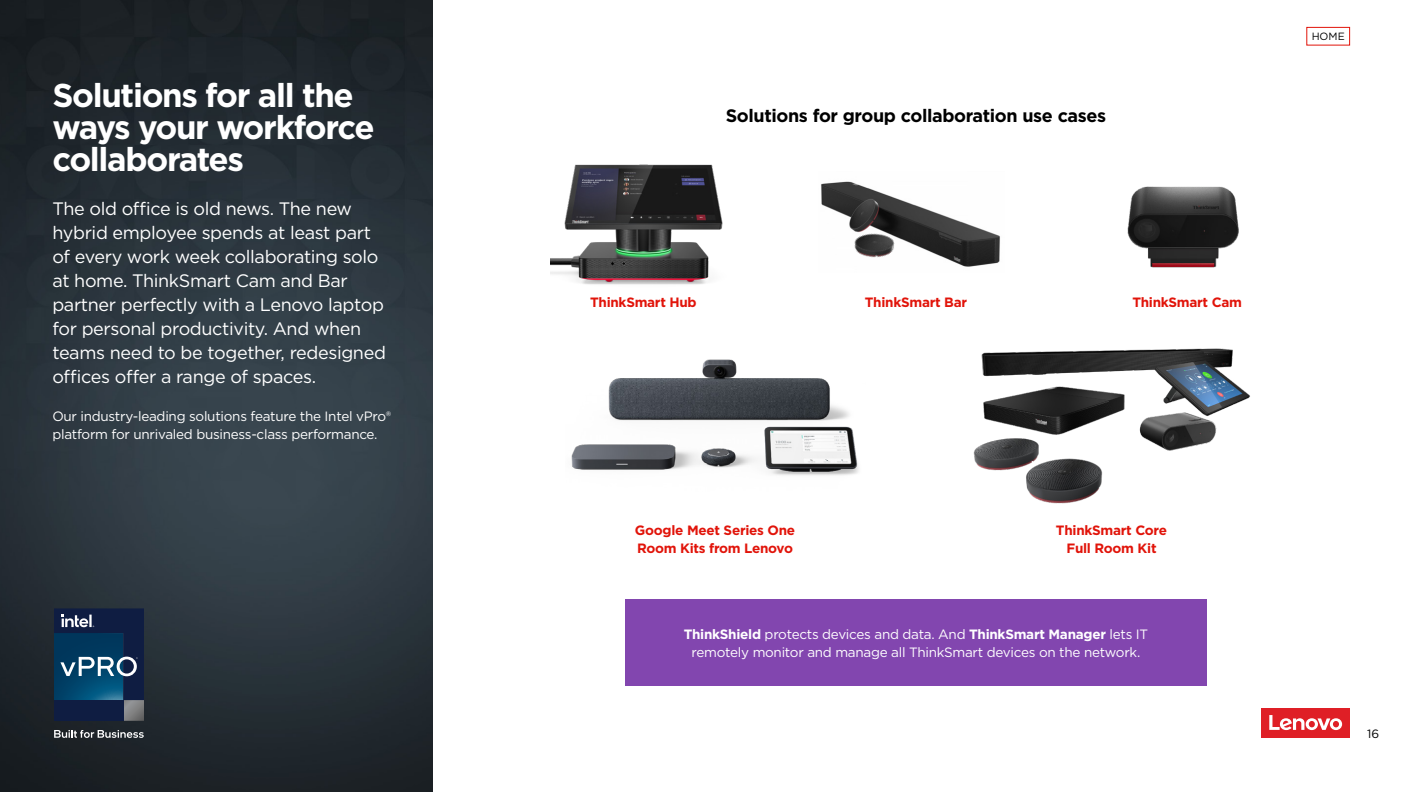
<style>
.page{position:relative;width:1404px;height:792px;background:#fff}
.page>*{position:absolute;margin:0;border:0;box-sizing:border-box;transform-origin:0 0}
.t1{font:700 33px/31.5px "Gotham";letter-spacing:-.04em;color:#fff}
.t2{font:18px/24px "Gotham";letter-spacing:-.02em;color:#fff}
.t3{font:700 18px "Gotham";letter-spacing:-.02em;color:#000}
.t4{font:13.5px/18px "Gotham";letter-spacing:-.02em;color:#fff;text-align:center}
.t5{font:700 13.5px/18px "Gotham";letter-spacing:-.02em;color:#e1140a}
.t6{font:12px "Gotham";color:#000}
.t7{font:10.5px "Gotham";color:#000}
.s1{font-weight:700}
</style>
<div class="page">
<div style="left:1306px;top:27px;width:44px;height:18px;border:1px solid #e1140a"></div>
<div style="left:1261px;top:708px;width:89px;height:30px;background:#df1f26"></div>
<svg style="left:1269px;top:715px;width:73px;height:15px"></svg>
<div style="left:625px;top:599px;width:581px;height:87px;background:#8246af"></div>
<img style="left:0;top:0;width:432px;height:792px">
<img style="left:551px;top:164px;width:172px;height:121px">
<img style="left:571px;top:359px;width:288px;height:117px">
<img style="left:973px;top:348px;width:277px;height:156px">
<img style="left:821px;top:181px;width:179px;height:86px">
<img style="left:852px;top:233px;width:43px;height:15px">
<img style="left:852px;top:244px;width:17px;height:15px">
<img style="left:869px;top:248px;width:26px;height:11px">
<img style="left:1127px;top:186px;width:112px;height:82px">
<svg style="left:54px;top:608px;width:90px;height:113px;background:#1e4061"></svg>
<svg style="left:54px;top:730px;width:90px;height:8px"></svg>
<h1 class="t1" style="left:52px;top:80px;width:324px">Solutions for all the ways your workforce collaborates</h1>
<p class="t2" style="left:52px;top:196px;width:335px">The old office is old news. The new hybrid employee spends at least part of every work week collaborating solo at home. ThinkSmart Cam and Bar partner perfectly with a Lenovo laptop for personal productivity. And when teams need to be together, redesigned offices offer a range of spaces.</p>
<p class="t4" style="left:52px;top:407px;width:340px;text-align:left">Our industry-leading solutions feature the Intel vPro® platform for unrivaled business-class performance.</p>
<p class="t3" style="left:726px;top:104px;width:382px">Solutions for group collaboration use cases</p>
<p class="t5" style="left:590px;top:293px;width:108px">ThinkSmart Hub</p>
<p class="t5" style="left:865px;top:293px;width:104px">ThinkSmart Bar</p>
<p class="t5" style="left:1132px;top:293px;width:111px">ThinkSmart Cam</p>
<p class="t7" style="left:1312px;top:30px;width:35px">HOME</p>
<p class="t5" style="left:635px;top:521px;width:162px">Google Meet Series One<br>Room Kits from Lenovo</p>
<p class="t5" style="left:1056px;top:521px;width:113px;text-align:center">ThinkSmart Core<br>Full Room Kit</p>
<p class="t4" style="left:684px;top:625px;width:466px"><span class="s1">ThinkShield</span> protects devices and data. And <span class="s1">ThinkSmart Manager</span> lets IT remotely monitor and manage all ThinkSmart devices on the network.</p>
<p class="t6" style="left:1367px;top:726px;width:14px">16</p>
</div>
